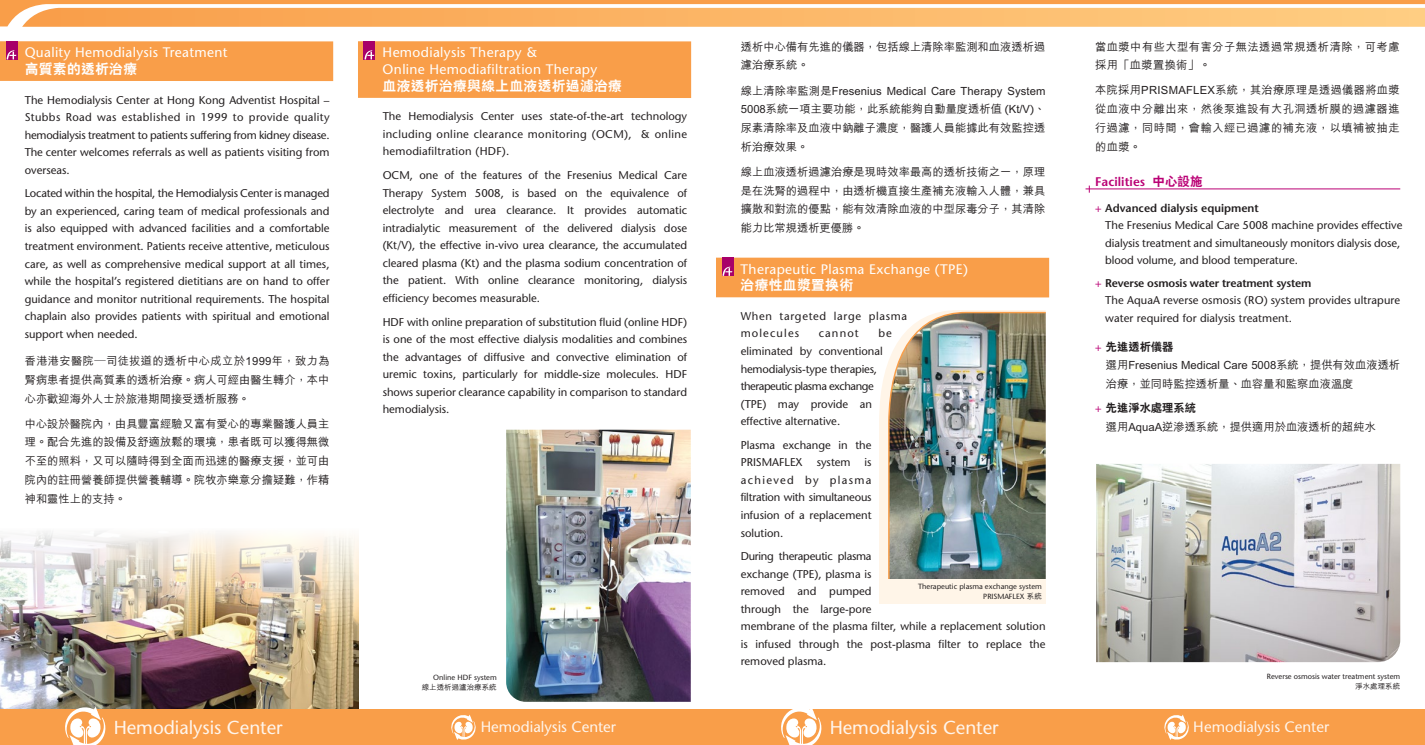
<style>
.page{position:relative;width:1425px;height:745px;background:#fff}
.page>*{position:absolute;margin:0;border:0;box-sizing:border-box;transform-origin:0 0}
.t1{font:18.75px "Stone Sans";color:#fff}
.t2{font:15px "Stone Sans";color:#fff}
.t3{font:13.75px/16.5px "Stone Sans";letter-spacing:.025em;color:#fff}
.t4{font:800 13.75px "C Hei 2 HK";letter-spacing:.025em;color:#fff}
.t5{font:600 12.5px "Stone Sans";letter-spacing:.005em;color:#ba0075}
.t6{font:11.25px/17.5px "Stone Sans";color:#231f20;text-align:justify}
.t7{font:500 11.25px/18.8px "M Hei HK";color:#231f20;text-align:justify}
.t8{font:500 11.25px/18.8px "M Hei HK";letter-spacing:.04em;color:#231f20}
.t9{font:11.25px/17.5px "Stone Sans";letter-spacing:.06em;color:#231f20}
.t10{font:800 11.25px "C Hei 2 HK";color:#231f20}
.t11{font:7.5px/10px "Stone Sans";color:#231f20;text-align:right}
.t12{font:500 7.5px "M Hei HK";color:#231f20}
.s1{font-family:"Stone Sans";font-weight:400}
.s2{font-family:"M Hei HK";font-weight:500}
.s3{font-family:"C Hei 2 HK";font-weight:800}
.s4{color:#ba0075}
.s5{font-weight:600}
.s6{font-family:"Stone Sans";font-weight:400;color:#ba0075}
</style>
<div class="page">
<img style="left:0;top:627px;width:358px;height:82px">
<img style="left:0;top:531px;width:358px;height:96px">
<div style="left:0;top:41px;width:333px;height:40px;background:#f99e49"></div>
<div style="left:0;top:709px;width:1424px;height:35px;background:#f99e49"></div>
<svg style="left:0;top:0;width:1424px;height:27px;background:#fbbd78"></svg>
<div style="left:6px;top:41px;width:11px;height:19px;background:#a70069"></div>
<svg style="left:7px;top:50px;width:9px;height:9px"></svg>
<svg style="left:63px;top:705px;width:44px;height:39px"></svg>
<svg style="left:451px;top:714px;width:25px;height:26px"></svg>
<div style="left:358px;top:41px;width:333px;height:57px;background:#f99e49"></div>
<div style="left:364px;top:41px;width:11px;height:19px;background:#a70069"></div>
<svg style="left:364px;top:50px;width:10px;height:9px"></svg>
<div style="left:716px;top:257px;width:333px;height:40px;background:#f99e49"></div>
<div style="left:722px;top:257px;width:11px;height:19px;background:#a70069"></div>
<svg style="left:722px;top:266px;width:10px;height:10px"></svg>
<hr style="left:1085px;top:188px;width:315px;height:1px;background:#ba0075">
<svg style="left:781px;top:709px;width:41px;height:35px"></svg>
<svg style="left:1164px;top:714px;width:25px;height:26px"></svg>
<img style="left:1096px;top:464px;width:304px;height:197px">
<svg style="left:879px;top:310px;width:166px;height:268px;fill:#fff5e8"></svg>
<img style="left:887px;top:311px;width:159px;height:269px">
<div style="left:879px;top:578px;width:166px;height:25px;background:#fff5e8"></div>
<img style="left:506px;top:429px;width:185px;height:272px">
<p class="t3" style="left:25px;top:44px;width:204px">Quality Hemodialysis Treatment</p>
<p class="t4" style="left:25px;top:60px;width:114px">高質素的透析治療</p>
<p class="t6" style="left:25px;top:91px;width:306px">The Hemodialysis Center at Hong Kong Adventist Hospital – Stubbs Road was established in 1999 to provide quality hemodialysis treatment to patients suffering from kidney disease.<br>The center welcomes referrals as well as patients visiting from overseas.</p>
<p class="t6" style="left:25px;top:185px;width:306px">Located within the hospital, the Hemodialysis Center is managed by an experienced, caring team of medical professionals and is also equipped with advanced facilities and a comfortable treatment environment. Patients receive attentive, meticulous care, as well as comprehensive medical support at all times, while the hospital’s registered dietitians are on hand to offer guidance and monitor nutritional requirements. The hospital chaplain also provides patients with spiritual and emotional support when needed.</p>
<p class="t7" style="left:25px;top:350px;width:306px">香港港安醫院─司徒拔道的透析中心成立於1999年，致力為腎病患者提供高質素的透析治療。病人可經由醫生轉介，本中心亦歡迎海外人士於旅港期間接受透析服務。</p>
<p class="t7" style="left:25px;top:413px;width:306px">中心設於醫院內，由具豐富經驗又富有愛心的專業醫護人員主理。配合先進的設備及舒適放鬆的環境，患者既可以獲得無微不至的照料，又可以隨時得到全面而迅速的醫療支援，並可由院內的註冊營養師提供營養輔導。院牧亦樂意分擔疑難，作精神和靈性上的支持。</p>
<p class="t3" style="left:382px;top:44px;width:216px">Hemodialysis Therapy &amp;<br>Online Hemodiafiltration Therapy</p>
<p class="t4" style="left:382px;top:76px;width:241px">血液透析治療與線上血液透析過濾治療</p>
<p class="t6" style="left:383px;top:108px;width:306px">The Hemodialysis Center uses state-of-the-art technology including online clearance monitoring (OCM), &amp; online hemodiafiltration (HDF).</p>
<p class="t6" style="left:383px;top:166px;width:306px">OCM, one of the features of the Fresenius Medical Care Therapy System 5008, is based on the equivalence of electrolyte and urea clearance. It provides automatic intradialytic measurement of the delivered dialysis dose (Kt/V), the effective in-vivo urea clearance, the accumulated cleared plasma (Kt) and the plasma sodium concentration of the patient. With online clearance monitoring, dialysis efficiency becomes measurable.</p>
<p class="t6" style="left:383px;top:313px;width:306px">HDF with online preparation of substitution fluid (online HDF) is one of the most effective dialysis modalities and combines the advantages of diffusive and convective elimination of uremic toxins, particularly for middle-size molecules. HDF shows superior clearance capability in comparison to standard hemodialysis.</p>
<p class="t11" style="left:433px;top:671px;width:65px">Online HDF system</p>
<p class="t12" style="left:422px;top:681px;width:76px">線上透析過瀘治療系統</p>
<h1 class="t1" style="left:114px;top:716px;width:171px">Hemodialysis Center</h1>
<h2 class="t2" style="left:480px;top:717px;width:137px">Hemodialysis Center</h2>
<p class="t7" style="left:741px;top:36px;width:306px">透析中心備有先進的儀器，包括線上清除率監測和血液透析過濾治療系統。</p>
<p class="t7" style="left:741px;top:80px;width:306px">線上清除率監測是Fresenius Medical Care Therapy System 5008系統一項主要功能，此系統能夠自動量度透析值 <span class="s1">(</span>Kt/V<span class="s1">)</span>、尿素清除率及血液中鈉離子濃度，醫護人員能據此有效監控透析治療效果。</p>
<p class="t7" style="left:741px;top:161px;width:306px">線上血液透析過濾治療是現時效率最高的透析技術之一，原理是在洗腎的過程中，由透析機直接生產補充液輸入人體，兼具擴散和對流的優點，能有效清除血液的中型尿毒分子，其清除能力比常規透析更優勝。</p>
<p class="t3" style="left:740px;top:261px;width:229px">Therapeutic Plasma Exchange (TPE)</p>
<p class="t4" style="left:740px;top:276px;width:114px">治療性血漿置換術</p>
<p class="t9" style="left:740px;top:307px;width:168px">When targeted large plasma molecules</p>
<p class="t6" style="left:740px;top:324px;width:153px;text-align:left;text-indent:138px">be eliminated by conventional hemodialysis-type therapies, therapeutic plasma exchange (TPE) may provide an effective alternative.</p>
<p class="t6" style="left:740px;top:436px;width:132px">Plasma exchange in the PRISMAFLEX system is achieved by plasma filtration with simultaneous infusion of a replacement solution.</p>
<p class="t6" style="left:740px;top:547px;width:306px;text-align:left">During therapeutic plasma<br>exchange (TPE), plasma is<br>removed and pumped<br>through the large-pore<br>membrane of the plasma filter, while a replacement solution is infused through the post-plasma filter to replace the removed plasma.</p>
<p class="t6" style="left:818px;top:324px;width:42px">cannot</p>
<p class="t11" style="left:918px;top:580px;width:125px">Therapeutic plasma exchange system<br>PRISMAFLEX <span class="s2">系統</span></p>
<h1 class="t1" style="left:829px;top:716px;width:171px">Hemodialysis Center</h1>
<p class="t8" style="left:1095px;top:36px;width:306px">當血漿中有些大型有害分子無法透過常規透析清除，可考慮採用「血漿置換術」。</p>
<p class="t7" style="left:1095px;top:80px;width:306px">本院採用PRISMAFLEX系統，其治療原理是透過儀器將血漿從血液中分離出來，然後泵進設有大孔洞透析膜的過濾器進行過濾，同時間，會輸入經已過濾的補充液，以填補被抽走的血漿。</p>
<p class="t5" style="left:1095px;top:174px;width:109px">Facilities <span class="s3">中心設施</span></p>
<p class="t6" style="left:1105px;top:199px;width:299px;text-align:left;text-indent:-10px"><span class="s4">+</span> <span class="s5">Advanced dialysis equipment<br></span>The Fresenius Medical Care 5008 machine provides effective dialysis treatment and simultaneously monitors dialysis dose, blood volume, and blood temperature.</p>
<p class="t6" style="left:1105px;top:274px;width:296px;text-align:left;text-indent:-10px"><span class="s4">+</span> <span class="s5">Reverse osmosis water treatment system<br></span>The AquaA reverse osmosis (RO) system provides ultrapure water required for dialysis treatment.</p>
<p class="t10" style="left:1095px;top:339px;width:80px"><span class="s6">+</span> 先進透析儀器</p>
<p class="t7" style="left:1105px;top:355px;width:296px">選用Fresenius Medical Care 5008系統，提供有效血液透析治療，並同時監控透析量、血容量和監察血液溫度</p>
<p class="t10" style="left:1095px;top:400px;width:102px"><span class="s6">+</span> 先進淨水處理系統</p>
<p class="t7" style="left:1105px;top:416px;width:272px">選用AquaA逆滲透系統，提供適用於血液透析的超純水</p>
<p class="t11" style="left:1266px;top:671px;width:135px">Reverse osmosis water treatment system</p>
<p class="t12" style="left:1355px;top:680px;width:46px">淨水處理系統</p>
<h2 class="t2" style="left:1193px;top:717px;width:137px">Hemodialysis Center</h2>
</div>
